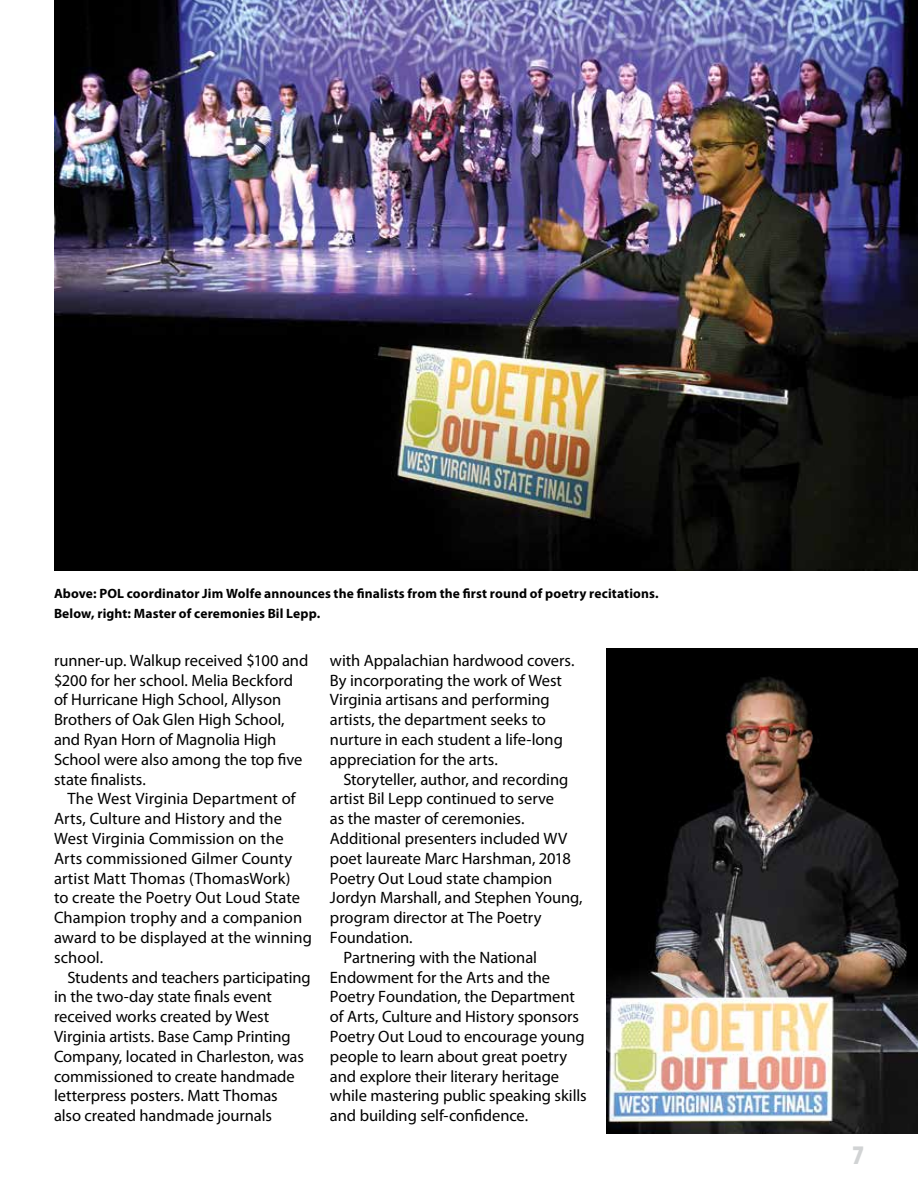
<style>
.page{position:relative;width:918px;height:1188px;background:#fff}
.page>*{position:absolute;margin:0;border:0;box-sizing:border-box;transform-origin:0 0}
.t1{font:900 condensed 27px "Myriad Pro";color:#d1d3d4}
.t2{font:16.5px/19.8px "Myriad Pro";color:#000}
.t3{font:700 13.5px/19.2px "Myriad Pro";letter-spacing:.01em;color:#000}
</style>
<div class="page">
<img style="left:54px;top:0;width:864px;height:570px">
<img style="left:606px;top:648px;width:312px;height:486px">
<p class="t3" style="left:54px;top:584px;width:606px">Above: POL coordinator Jim Wolfe announces the finalists from the first round of poetry recitations.<br>Below, right: Master of ceremonies Bil Lepp.</p>
<p class="t2" style="left:54px;top:650px;width:256px">runner-up. Walkup received $100 and $200 for her school. Melia Beckford of Hurricane High School, Allyson<br>Brothers of Oak Glen High School, and Ryan Horn of Magnolia High<br>School were also among the top five state finalists.</p>
<p class="t2" style="left:54px;top:789px;width:259px;text-indent:13px">The West Virginia Department of<br>Arts, Culture and History and the<br>West Virginia Commission on the<br>Arts commissioned Gilmer County artist Matt Thomas (ThomasWork)<br>to create the Poetry Out Loud State<br>Champion trophy and a companion award to be displayed at the winning school.</p>
<p class="t2" style="left:54px;top:967px;width:258px;text-indent:13px">Students and teachers participating in the two-day state finals event received works created by West Virginia artists. Base Camp Printing Company, located in Charleston, was commissioned to create handmade letterpress posters. Matt Thomas<br>also created handmade journals</p>
<p class="t2" style="left:330px;top:650px;width:246px">with Appalachian hardwood covers.<br>By incorporating the work of West Virginia artisans and performing artists, the department seeks to nurture in each student a life-long appreciation for the arts.</p>
<p class="t2" style="left:343px;top:769px;width:226px">Storyteller, author, and recording</p>
<p class="t2" style="left:330px;top:789px;width:226px">artist Bil Lepp continued to serve</p>
<p class="t2" style="left:330px;top:808px;width:196px">as the master of ceremonies.</p>
<p class="t2" style="left:330px;top:828px;width:239px">Additional presenters included WV</p>
<p class="t2" style="left:330px;top:848px;width:242px">poet laureate Marc Harshman, 2018</p>
<p class="t2" style="left:330px;top:868px;width:224px">Poetry Out Loud state champion</p>
<p class="t2" style="left:330px;top:888px;width:254px">Jordyn Marshall, and Stephen Young,</p>
<p class="t2" style="left:330px;top:907px;width:213px">program director at The Poetry</p>
<p class="t2" style="left:330px;top:927px;width:84px">Foundation.</p>
<p class="t2" style="left:343px;top:947px;width:195px">Partnering with the National</p>
<p class="t2" style="left:330px;top:967px;width:222px">Endowment for the Arts and the</p>
<p class="t2" style="left:330px;top:987px;width:246px">Poetry Foundation, the Department</p>
<p class="t2" style="left:330px;top:1006px;width:251px">of Arts, Culture and History sponsors</p>
<p class="t2" style="left:330px;top:1026px;width:256px">Poetry Out Loud to encourage young</p>
<p class="t2" style="left:330px;top:1046px;width:239px">people to learn about great poetry</p>
<p class="t2" style="left:330px;top:1066px;width:231px">and explore their literary heritage</p>
<p class="t2" style="left:330px;top:1086px;width:258px">while mastering public speaking skills</p>
<p class="t2" style="left:330px;top:1105px;width:200px">and building self-confidence.</p>
<h1 class="t1" style="left:852px;top:1138px;width:13px">7</h1>
</div>
